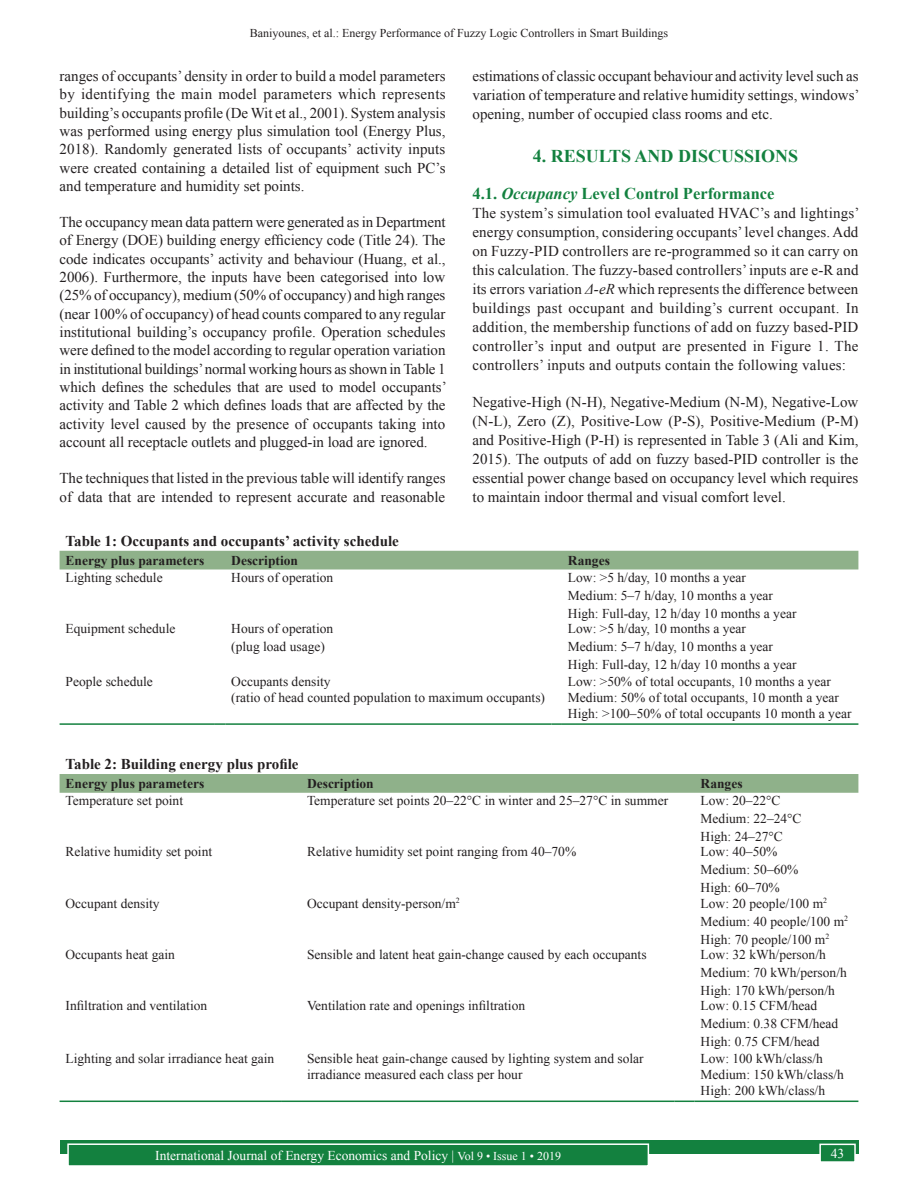
<style>
.page{position:relative;width:918px;height:1188px;background:#fff}
.page>*{position:absolute;margin:0;border:0;box-sizing:border-box;transform-origin:0 0}
.t1{font:700 18px "Times New Roman";color:#13813f}
.t2{font:700 16.5px "Times New Roman";color:#13813f}
.TX{font:15px/18.3px "Times New Roman";color:#231f20;text-align:justify}
.TT{font:700 15px "Times New Roman";color:#231f20}
.TB{font:13.5px "Times New Roman";color:#231f20}
.TBL{font:13.5px/16.2px "Times New Roman";color:#231f20}
.TCH{font:700 13.5px "Times New Roman";color:#231f20}
.Folio{font:13.5px "Times New Roman";color:#fff}
.t3{font:12px "Times New Roman";color:#231f20}
.s1{font-style:italic}
.s2{font-size:12px}
</style>
<div class="page">
<div style="left:60px;top:1140px;width:798px;height:13px;background:#13813f"></div>
<div style="left:68px;top:1144px;width:580px;height:22px;background:#13813f"></div>
<div style="left:67px;top:1143px;width:582px;height:24px;border:2px solid #fff"></div>
<div style="left:820px;top:1144px;width:35px;height:18px;background:#13813f"></div>
<div style="left:819px;top:1144px;width:37px;height:19px;border:2px solid #fff"></div>
<div style="left:60px;top:551px;width:798px;height:19px;background:#8fb18a"></div>
<hr style="left:60px;top:723px;width:155px;height:2px;background:#13813f">
<svg style="left:215px;top:723px;width:10px;height:2px"></svg>
<hr style="left:225px;top:723px;width:327px;height:2px;background:#13813f">
<svg style="left:552px;top:723px;width:10px;height:2px"></svg>
<hr style="left:562px;top:723px;width:296px;height:2px;background:#13813f">
<div style="left:60px;top:774px;width:798px;height:19px;background:#8fb18a"></div>
<hr style="left:60px;top:1101px;width:221px;height:1px;background:#13813f">
<svg style="left:281px;top:1101px;width:20px;height:1px"></svg>
<hr style="left:301px;top:1101px;width:374px;height:1px;background:#13813f">
<svg style="left:675px;top:1101px;width:20px;height:1px"></svg>
<hr style="left:695px;top:1101px;width:163px;height:1px;background:#13813f">
<p class="t3" style="left:250px;top:25px;width:420px">Baniyounes, et al.: Energy Performance of Fuzzy Logic Controllers in Smart Buildings</p>
<p class="TX" style="left:60px;top:67px;width:388px">ranges of occupants’ density in order to build a model parameters by identifying the main model parameters which represents building’s occupants profile (De Wit et al., 2001). System analysis was performed using energy plus simulation tool (Energy Plus, 2018). Randomly generated lists of occupants’ activity inputs were created containing a detailed list of equipment such PC’s and temperature and humidity set points.</p>
<p class="TX" style="left:60px;top:213px;width:389px">The occupancy mean data pattern were generated as in Department of Energy (DOE) building energy efficiency code (Title 24). The code indicates occupants’ activity and behaviour (Huang, et al., 2006). Furthermore, the inputs have been categorised into low (25% of occupancy), medium (50% of occupancy) and high ranges (near 100% of occupancy) of head counts compared to any regular institutional building’s occupancy profile. Operation schedules were defined to the model according to regular operation variation in institutional buildings’ normal working hours as shown in Table 1 which defines the schedules that are used to model occupants’ activity and Table 2 which defines loads that are affected by the activity level caused by the presence of occupants taking into account all receptacle outlets and plugged-in load are ignored.</p>
<p class="TX" style="left:60px;top:469px;width:387px">The techniques that listed in the previous table will identify ranges of data that are intended to represent accurate and reasonable</p>
<p class="TX" style="left:472px;top:66px;width:389px;line-height:18.9px">estimations of classic occupant behaviour and activity level such as variation of temperature and relative humidity settings, windows’ opening, number of occupied class rooms and etc.</p>
<h1 class="t1" style="left:533px;top:144px;width:267px">4. RESULTS AND DISCUSSIONS</h1>
<h2 class="t2" style="left:472px;top:182px;width:304px">4.1. <span class="s1">Occupancy</span> Level Control Performance</h2>
<p class="TX" style="left:472px;top:204px;width:389px;line-height:18.9px">The system’s simulation tool evaluated HVAC’s and lightings’ energy consumption, considering occupants’ level changes. Add on Fuzzy-PID controllers are re-programmed so it can carry on this calculation. The fuzzy-based controllers’ inputs are e-R and its errors variation <span class="s1">Δ-eR</span> which represents the difference between buildings past occupant and building’s current occupant. In addition, the membership functions of add on fuzzy based-PID controller’s input and output are presented in Figure 1. The controllers’ inputs and outputs contain the following values:</p>
<p class="TX" style="left:472px;top:392px;width:387px;line-height:18.9px">Negative-High (N-H), Negative-Medium (N-M), Negative-Low (N-L), Zero (Z), Positive-Low (P-S), Positive-Medium (P-M) and Positive-High (P-H) is represented in Table 3 (Ali and Kim, 2015). The outputs of add on fuzzy based-PID controller is the essential power change based on occupancy level which requires to maintain indoor thermal and visual comfort level.</p>
<p class="TT" style="left:66px;top:530px;width:335px">Table 1: Occupants and occupants’ activity schedule</p>
<p class="TCH" style="left:66px;top:551px;width:140px">Energy plus parameters</p>
<p class="TCH" style="left:231px;top:551px;width:68px">Description</p>
<p class="TCH" style="left:568px;top:551px;width:43px">Ranges</p>
<p class="TB" style="left:66px;top:568px;width:99px">Lighting schedule</p>
<p class="TB" style="left:231px;top:568px;width:103px">Hours of operation</p>
<p class="TB" style="left:568px;top:568px;width:180px">Low: &gt;5 h/day, 10 months a year</p>
<p class="TB" style="left:568px;top:586px;width:206px">Medium: 5–7 h/day, 10 months a year</p>
<p class="TB" style="left:568px;top:604px;width:230px">High: Full‑day, 12 h/day 10 months a year</p>
<p class="TB" style="left:66px;top:620px;width:111px">Equipment schedule</p>
<p class="TB" style="left:231px;top:620px;width:103px">Hours of operation</p>
<p class="TB" style="left:231px;top:638px;width:95px">(plug load usage)</p>
<p class="TB" style="left:568px;top:620px;width:180px">Low: &gt;5 h/day, 10 months a year</p>
<p class="TB" style="left:568px;top:638px;width:206px">Medium: 5–7 h/day, 10 months a year</p>
<p class="TB" style="left:568px;top:656px;width:230px">High: Full‑day, 12 h/day 10 months a year</p>
<p class="TBL" style="left:66px;top:673px;width:89px">People schedule</p>
<p class="TBL" style="left:231px;top:673px;width:101px">Occupants density</p>
<p class="TBL" style="left:231px;top:689px;width:315px">(ratio of head counted population to maximum occupants)</p>
<p class="TBL" style="left:568px;top:673px;width:264px">Low: &gt;50% of total occupants, 10 months a year</p>
<p class="TBL" style="left:568px;top:689px;width:273px">Medium: 50% of total occupants, 10 month a year</p>
<p class="TBL" style="left:568px;top:705px;width:285px">High: &gt;100–50% of total occupants 10 month a year</p>
<p class="TT" style="left:66px;top:754px;width:234px">Table 2: Building energy plus profile</p>
<p class="TCH" style="left:66px;top:775px;width:140px">Energy plus parameters</p>
<p class="TCH" style="left:307px;top:775px;width:68px">Description</p>
<p class="TCH" style="left:701px;top:775px;width:43px">Ranges</p>
<p class="TB" style="left:66px;top:792px;width:119px">Temperature set point</p>
<p class="TB" style="left:307px;top:792px;width:363px">Temperature set points 20–22°C in winter and 25–27°C in summer</p>
<p class="TB" style="left:701px;top:792px;width:82px">Low: 20–22°C</p>
<p class="TB" style="left:701px;top:810px;width:103px">Medium: 22–24°C</p>
<p class="TB" style="left:701px;top:828px;width:84px">High: 24–27°C</p>
<p class="TB" style="left:66px;top:843px;width:148px">Relative humidity set point</p>
<p class="TB" style="left:307px;top:843px;width:271px">Relative humidity set point ranging from 40–70%</p>
<p class="TB" style="left:701px;top:843px;width:78px">Low: 40–50%</p>
<p class="TB" style="left:701px;top:861px;width:99px">Medium: 50–60%</p>
<p class="TB" style="left:701px;top:879px;width:81px">High: 60–70%</p>
<p class="TB" style="left:66px;top:894px;width:96px">Occupant density</p>
<p class="TB" style="left:307px;top:894px;width:154px">Occupant density‑person/m<sup>2</sup></p>
<p class="TB" style="left:701px;top:894px;width:128px">Low: 20 people/100 m<sup>2</sup></p>
<p class="TB" style="left:701px;top:912px;width:149px">Medium: 40 people/100 m<sup>2</sup></p>
<p class="TB" style="left:701px;top:930px;width:130px">High: 70 people/100 m<sup>2</sup></p>
<p class="TB" style="left:66px;top:945px;width:111px">Occupants heat gain</p>
<p class="TB" style="left:307px;top:945px;width:341px">Sensible and latent heat gain‑change caused by each occupants</p>
<p class="TB" style="left:701px;top:945px;width:127px">Low: 32 kWh/person/h</p>
<p class="TB" style="left:701px;top:963px;width:148px">Medium: 70 kWh/person/h</p>
<p class="TB" style="left:701px;top:981px;width:136px">High: 170 kWh/person/h</p>
<p class="TB" style="left:66px;top:997px;width:143px">Infiltration and ventilation</p>
<p class="TB" style="left:307px;top:997px;width:220px">Ventilation rate and openings infiltration</p>
<p class="TB" style="left:701px;top:997px;width:118px">Low: 0.15 CFM/head</p>
<p class="TB" style="left:701px;top:1015px;width:139px">Medium: 0.38 CFM/head</p>
<p class="TB" style="left:701px;top:1033px;width:120px">High: 0.75 CFM/head</p>
<p class="TBL" style="left:66px;top:1050px;width:210px">Lighting and solar irradiance heat gain</p>
<p class="TBL" style="left:307px;top:1050px;width:338px">Sensible heat gain‑change caused by lighting system and solar irradiance measured each class per hour</p>
<p class="TBL" style="left:701px;top:1050px;width:124px">Low: 100 kWh/class/h</p>
<p class="TBL" style="left:701px;top:1066px;width:145px">Medium: 150 kWh/class/h</p>
<p class="TBL" style="left:701px;top:1083px;width:126px">High: 200 kWh/class/h</p>
<p class="Folio" style="left:155px;top:1146px;width:407px">International Journal of Energy Economics and Policy | <span class="s2">Vol 9 • Issue 1 • 2019</span></p>
<p class="Folio" style="left:831px;top:1144px;width:15px">43</p>
</div>
